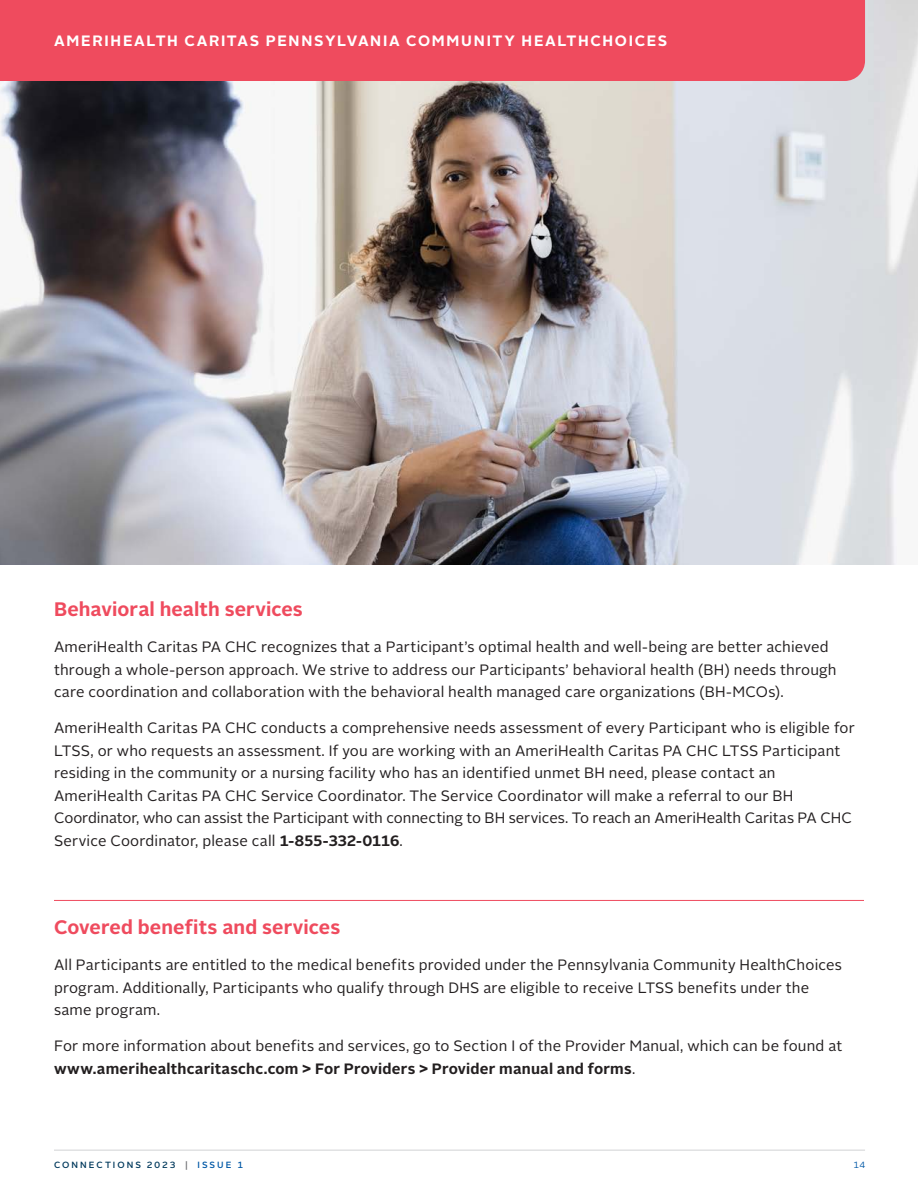
<style>
.page{position:relative;width:918px;height:1188px;background:#fff}
.page>*{position:absolute;margin:0;border:0;box-sizing:border-box;transform-origin:0 0}
.Header_with_Rule_abo{font:700 19.5px "Alright Sans";letter-spacing:.005em;color:#ef4b5e}
.Body_Copy{font:15px/22.5px "Alright Sans";letter-spacing:.01em;color:#231f20}
.t1{font:700 15px "Alright Sans";letter-spacing:.11em;color:#fff}
.t2{font:500 9px "Alright Sans";letter-spacing:.23em;color:#00395c}
.t3{font:9px "Alright Sans";color:#0158a6}
.s1{font-weight:700}
.s2{color:#6c6d70}
.s3{color:#0158a6}
</style>
<div class="page">
<img style="left:0;top:0;width:918px;height:565px">
<hr style="left:54px;top:900px;width:810px;height:1px;background:#ef4b5e">
<hr style="left:54px;top:1150px;width:811px;height:1px;background:#d1d2d4">
<div style="left:0;top:0;width:865px;height:81px;background:#ef4b5e"></div>
<p class="t1" style="left:54px;top:30px;width:615px">AMERIHEALTH CARITAS PENNSYLVANIA COMMUNITY HEALTHCHOICES</p>
<p class="Header_with_Rule_abo" style="left:54px;top:596px;width:250px">Behavioral health services</p>
<p class="Body_Copy" style="left:54px;top:636px;width:784px">AmeriHealth Caritas PA CHC recognizes that a Participant’s optimal health and well-being are better achieved through a whole-person approach. We strive to address our Participants’ behavioral health (BH) needs through care coordination and collaboration with the behavioral health managed care organizations (BH-MCOs).</p>
<p class="Body_Copy" style="left:54px;top:717px;width:802px">AmeriHealth Caritas PA CHC conducts a comprehensive needs assessment of every Participant who is eligible for LTSS, or who requests an assessment. If you are working with an AmeriHealth Caritas PA CHC LTSS Participant residing in the community or a nursing facility who has an identified unmet BH need, please contact an AmeriHealth Caritas PA CHC Service Coordinator. The Service Coordinator will make a referral to our BH Coordinator, who can assist the Participant with connecting to BH services. To reach an AmeriHealth Caritas PA CHC Service Coordinator, please call <span class="s1">1-855-332-0116</span>.</p>
<p class="Header_with_Rule_abo" style="left:54px;top:914px;width:288px">Covered benefits and services</p>
<p class="Body_Copy" style="left:54px;top:954px;width:789px">All Participants are entitled to the medical benefits provided under the Pennsylvania Community HealthChoices program. Additionally, Participants who qualify through DHS are eligible to receive LTSS benefits under the same program.</p>
<p class="Body_Copy" style="left:54px;top:1035px;width:790px">For more information about benefits and services, go to Section I of the Provider Manual, which can be found at <span class="s1">www.amerihealthcaritaschc.com &gt; For Providers &gt; Provider manual and forms</span>.</p>
<p class="t2" style="left:54px;top:1159px;width:190px">CONNECTIONS 2023 <span class="s2">|</span> <span class="s3">ISSUE 1</span></p>
<p class="t3" style="left:853px;top:1159px;width:13px">14</p>
</div>
